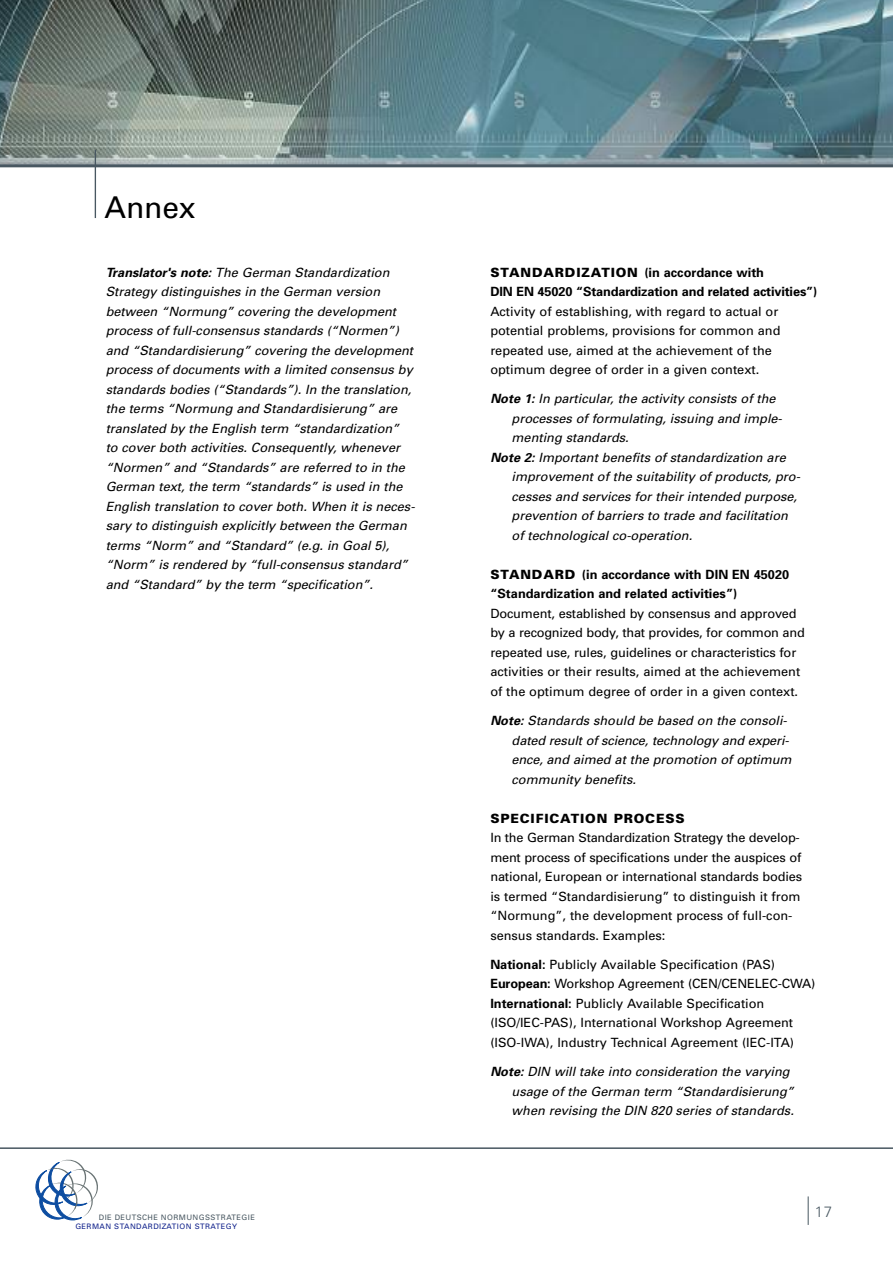
<style>
.page{position:relative;width:893px;height:1263px;background:#fff}
.page>*{position:absolute;margin:0;border:0;box-sizing:border-box;transform-origin:0 0}
.t1{font:30px "Univers";letter-spacing:-.005em;color:#000}
.t2{font:300 15px "Univers";color:#485761}
.t3{font:italic 12.75px/19.5px "Univers";color:#000}
.t4{font:12.75px/19.5px "Univers";color:#000}
.t5{font:700 12.75px/19.5px "Univers";color:#000}
.t6{font:900 12.75px "Univers";letter-spacing:.065em;color:#000}
.t7{font:7.5px "Univers";letter-spacing:.055em;color:#10218b}
.t8{font:7.5px "Univers";letter-spacing:.055em;color:#485761}
.s1{font-weight:700}
.s2{font-weight:900}
</style>
<div class="page">
<img style="left:0;top:0;width:893px;height:164px">
<svg style="left:35px;top:1159px;width:63px;height:62px"></svg>
<svg style="left:808px;top:1196px;width:1px;height:29px"></svg>
<hr style="left:0;top:1147px;width:893px;height:2px;background:#485761">
<hr style="left:95px;top:150px;width:1px;height:68px;background:#485761">
<hr style="left:0;top:164px;width:893px;height:3px;background:#485761">
<h1 class="t1" style="left:105px;top:196px;width:92px">Annex</h1>
<p class="t3" style="left:106px;top:263px;width:311px"><span class="s1">Translator's note:</span> The German Standardization Strategy distinguishes in the German version between “Normung” covering the development process of full-consensus standards (“Normen”) and “Standardisierung” covering the development process of documents with a limited consensus by standards bodies (“Standards”). In the translation, the terms “Normung and Standardisierung” are translated by the English term “standardization”<br>to cover both activities. Consequently, whenever “Normen” and “Standards” are referred to in the German text, the term “standards” is used in the English translation to cover both. When it is neces&shy;sary to distinguish explicitly between the German terms “Norm” and “Standard” (e.g. in Goal 5), “Norm” is rendered by “full-consensus standard” and “Standard” by the term “specification”.</p>
<p class="t8" style="left:99px;top:1215px;width:158px">DIE DEUTSCHE NORMUNGSSTRATEGIE</p>
<p class="t7" style="left:75px;top:1224px;width:163px">GERMAN STANDARDIZATION STRATEGY</p>
<p class="t5" style="left:490px;top:263px;width:329px"><span class="s2">STANDARDIZATION</span> (in accordance with<br>DIN EN 45020 “Standardization and related activities”)</p>
<p class="t4" style="left:490px;top:302px;width:292px">Activity of establishing, with regard to actual or potential problems, provisions for common and repeated use, aimed at the achievement of the optimum degree of order in a given context.</p>
<p class="t3" style="left:490px;top:390px;width:287px"><span class="s1">Note 1:</span> In particular, the activity consists of the</p>
<p class="t3" style="left:512px;top:410px;width:272px">processes of formulating, issuing and imple-</p>
<p class="t3" style="left:512px;top:429px;width:119px">menting standards.</p>
<p class="t3" style="left:490px;top:449px;width:297px"><span class="s1">Note 2:</span> Important benefits of standardization are</p>
<p class="t3" style="left:512px;top:468px;width:290px">improvement of the suitability of products, pro-</p>
<p class="t3" style="left:512px;top:488px;width:287px">cesses and services for their intended purpose,</p>
<p class="t3" style="left:512px;top:507px;width:278px">prevention of barriers to trade and facilitation</p>
<p class="t3" style="left:512px;top:527px;width:182px">of technological co-operation.</p>
<p class="t5" style="left:490px;top:566px;width:300px"><span class="s2">STANDARD</span> (in accordance with DIN EN 45020 “Standardization and related activities”)</p>
<p class="t4" style="left:490px;top:605px;width:316px">Document, established by consensus and approved by a recognized body, that provides, for common and repeated use, rules, guidelines or characteristics for activities or their results, aimed at the achievement of the optimum degree of order in a given context.</p>
<p class="t3" style="left:512px;top:712px;width:282px;text-indent:-21px"><span class="s1">Note:</span> Standards should be based on the consoli&shy;dated result of science, technology and experi&shy;ence, and aimed at the promotion of optimum community benefits.</p>
<p class="t6" style="left:490px;top:813px;width:196px">SPECIFICATION PROCESS</p>
<p class="t4" style="left:490px;top:829px;width:313px">In the German Standardization Strategy the develop&shy;ment process of specifications under the auspices of national, European or international standards bodies is termed “Standardisierung” to distinguish it from “Normung”, the development process of full-con&shy;sensus standards. Examples:</p>
<p class="t4" style="left:490px;top:956px;width:327px"><span class="s1">National:</span> Publicly Available Specification (PAS)<br><span class="s1">European:</span> Workshop Agreement (CEN/CENELEC-CWA)<br><span class="s1">International:</span> Publicly Available Specification (ISO/IEC-PAS), International Workshop Agreement (ISO-IWA), Industry Technical Agreement (IEC-ITA)</p>
<p class="t3" style="left:512px;top:1063px;width:284px;text-indent:-21px"><span class="s1">Note:</span> DIN will take into consideration the varying usage of the German term “Standardisierung” when revising the DIN 820 series of standards.</p>
<p class="t2" style="left:815px;top:1206px;width:19px">17</p>
</div>
